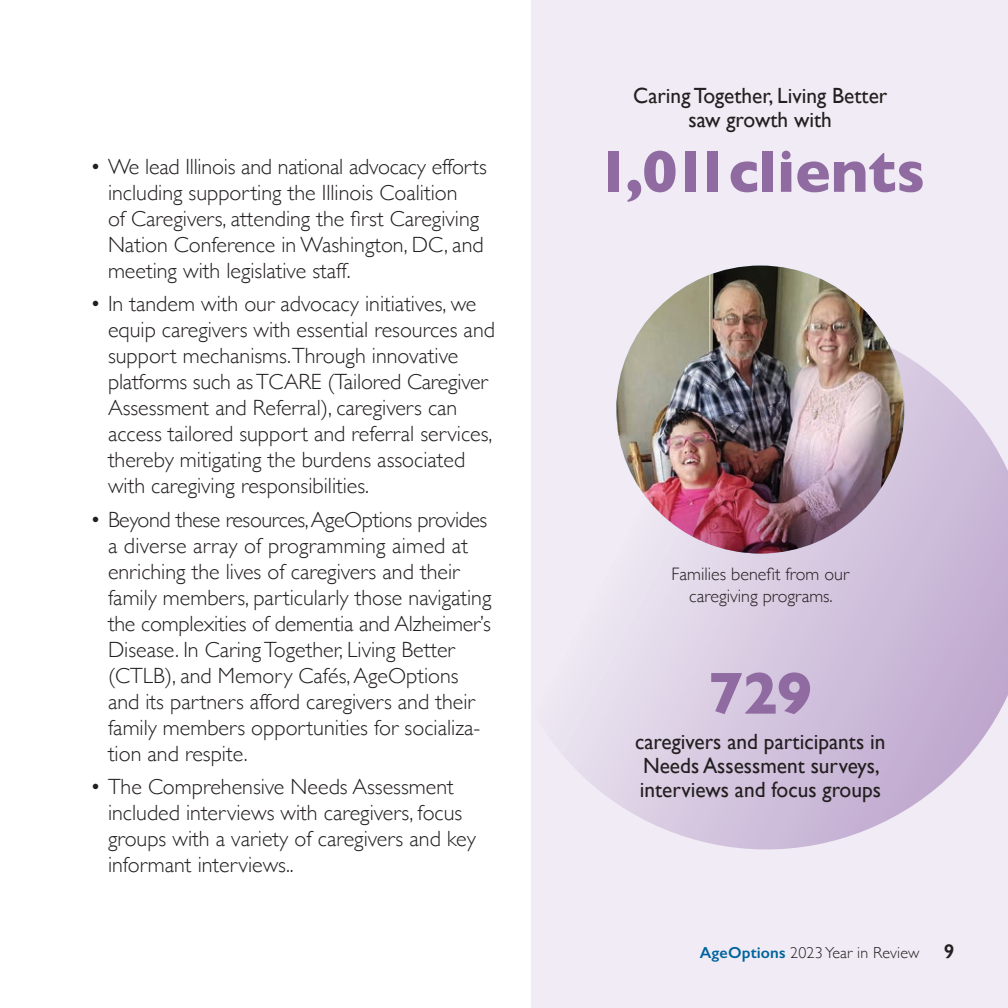
<style>
.page{position:relative;width:1008px;height:1008px;background:#fff}
.page>*{position:absolute;margin:0;border:0;box-sizing:border-box;transform-origin:0 0}
.Big_Numbers{font:700 60px "Gill Sans";color:#8f6ba2}
.t1{font:300 22px/26px "Gill Sans";color:#231f20}
.Number_Stat{font:22px/24px "Gill Sans";color:#231f20;text-align:center}
.t2{font:600 20px "Gill Sans";color:#231f20}
.Captions{font:300 18px/22px "Gill Sans";color:#231f20;text-align:center}
.t3{font:300 16px "Gill Sans";letter-spacing:.01em;color:#231f20}
.s1{font-weight:600;color:#00649e}
</style>
<div class="page">
<div style="left:531px;top:0;width:477px;height:1008px;background:#f0ebf4"></div>
<svg style="left:563px;top:367px;width:445px;height:483px"></svg>
<img style="left:598px;top:265px;width:324px;height:307px">
<p class="t1" style="left:108px;top:152px;width:380px;text-indent:-18px">• We lead Illinois and national advocacy efforts including supporting the Illinois Coalition<br>of Caregivers, attending the first Caregiving Nation Conference in Washington, DC, and meeting with legislative staff.</p>
<p class="t1" style="left:108px;top:290px;width:389px;text-indent:-18px">• In tandem with our advocacy initiatives, we equip caregivers with essential resources and support mechanisms.Through innovative platforms such as TCARE (Tailored Caregiver Assessment and Referral), caregivers can access tailored support and referral services, thereby mitigating the burdens associated with caregiving responsibilities.</p>
<p class="t1" style="left:108px;top:505px;width:385px;text-indent:-18px">• Beyond these resources, AgeOptions provides a diverse array of programming aimed at enriching the lives of caregivers and their family members, particularly those navigating the complexities of dementia and Alzheimer’s Disease. In Caring Together, Living Better (CTLB), and Memory Cafés, AgeOptions and its partners afford caregivers and their family members opportunities for socializa&shy;tion and respite.</p>
<p class="t1" style="left:108px;top:773px;width:369px;text-indent:-18px">• The Comprehensive Needs Assessment included interviews with caregivers, focus groups with a variety of caregivers and key informant interviews..</p>
<p class="Number_Stat" style="left:633px;top:83px;width:256px">Caring Together, Living Better saw growth with</p>
<p class="Big_Numbers" style="left:596px;top:124px;width:331px">1,011clients</p>
<p class="Captions" style="left:672px;top:563px;width:179px">Families benefit from our caregiving programs.</p>
<p class="Big_Numbers" style="left:709px;top:646px;width:105px">729</p>
<p class="Number_Stat" style="left:635px;top:729px;width:252px;text-align:left">caregivers and participants in<br>Needs Assessment surveys, interviews and focus groups</p>
<p class="t3" style="left:700px;top:940px;width:221px"><span class="s1">AgeOptions</span> 2023 Year in Review</p>
<p class="t2" style="left:944px;top:939px;width:12px">9</p>
</div>
